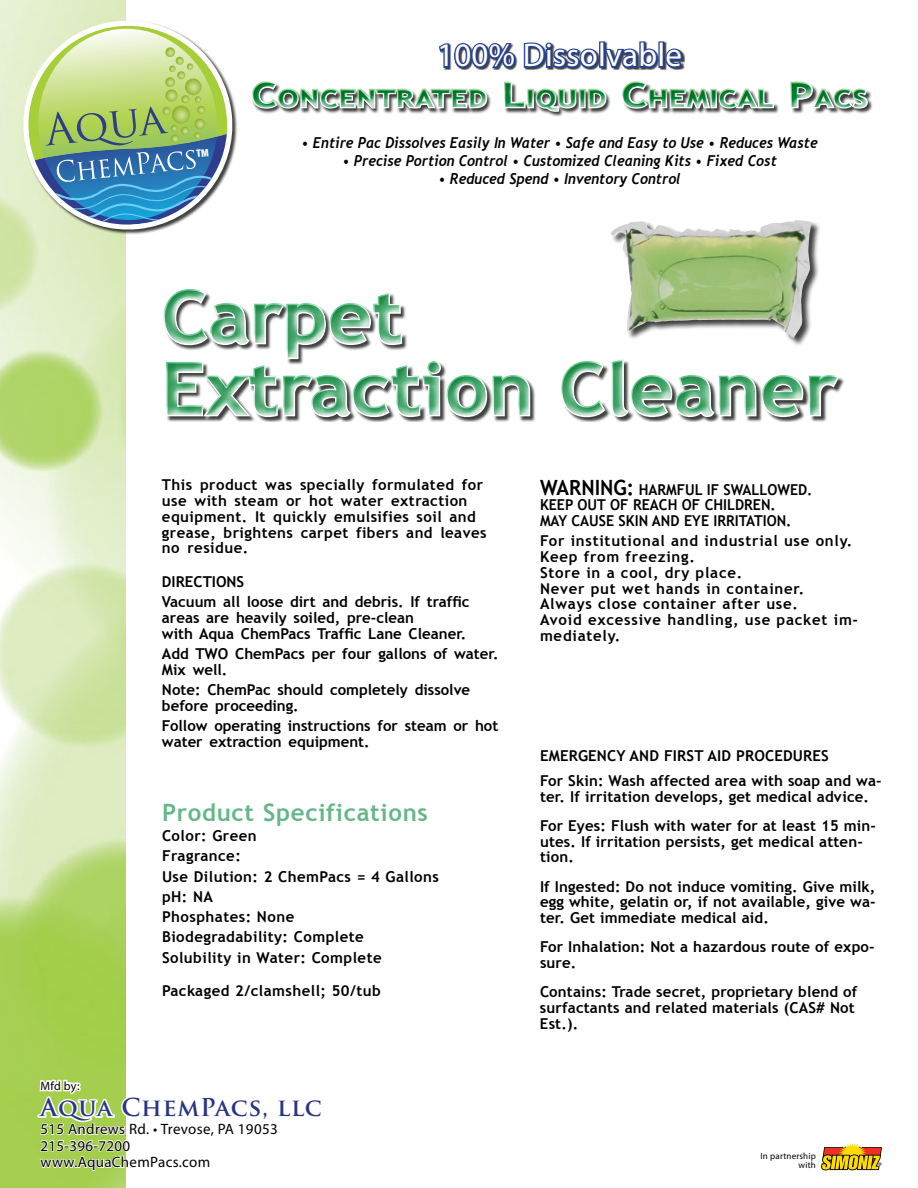
<style>
.page{position:relative;width:918px;height:1188px;background:#fff}
.page>*{position:absolute;margin:0;border:0;box-sizing:border-box;transform-origin:0 0}
.t1{font:700 72px/72px "Trebuchet MS";letter-spacing:.01em;color:#4dab73;scale:1.05 1}
.t2{font:33px "Myriad Pro";letter-spacing:.01em;color:#fff}
.t3{font:700 24px "Trebuchet MS";letter-spacing:.03em;color:#66b787}
.t4{font:700 24px "Trajan Pro";letter-spacing:.03em;color:#2a3582}
.t5{font:700 23.1px "Trebuchet MS";letter-spacing:.045em;color:#008737;scale:1.25 1}
.t6{font:700 15px/15.8px "Trebuchet MS";letter-spacing:.01em;color:#000}
.t7{font:700 15px/20.2px "Trebuchet MS";letter-spacing:.03em;color:#000}
.t8{font:700 15px/15.8px "Trebuchet MS";letter-spacing:.05em;color:#000}
.t9{font:italic 700 15px "Trebuchet";color:#000;scale:.93 1}
.t10{font:700 15px/15.8px "Trebuchet MS";letter-spacing:.01em;color:#000;scale:.95 1}
.t11{font:15px/16.5px "Myriad Pro";letter-spacing:.02em;color:#000}
.t12{font:12px "Myriad Pro";color:#000}
.t13{font:9px/9.4px "Myriad Pro";letter-spacing:.02em;color:#000;text-align:right}
.s1{font-size:33px}
.s2{font-size:21px}
</style>
<div class="page">
<img style="left:0;top:0;width:126px;height:1188px">
<svg style="left:36px;top:1057px;width:90px;height:128px"></svg>
<svg style="left:821px;top:1143px;width:61px;height:27px"></svg>
<div style="left:245px;top:75px;width:634px;height:48px;background:#fff;opacity:.75"></div>
<svg style="left:438px;top:41px;width:246px;height:29px"></svg>
<div style="left:157px;top:285px;width:692px;height:143px;background:#fff;opacity:.75"></div>
<div style="left:610px;top:220px;width:211px;height:127px;background:#000;opacity:.75"></div>
<img style="left:685px;top:220px;width:110px;height:13px">
<svg style="left:18px;top:16px;width:219px;height:218px"></svg>
<h2 class="t2" style="left:437px;top:35px;width:246px">100% Dissolvable</h2>
<h3 class="t5" style="left:252px;top:84px;width:494px"><span class="s1">C</span>ONCENTRATED <span class="s1">L</span>IQUID <span class="s1">C</span>HEMICAL <span class="s1">P</span>ACS</h3>
<p class="t9" style="left:301px;top:134px;width:557px">• Entire Pac Dissolves Easily In Water • Safe and Easy to Use • Reduces Waste</p>
<p class="t9" style="left:342px;top:152px;width:469px">• Precise Portion Control • Customized Cleaning Kits • Fixed Cost</p>
<p class="t9" style="left:438px;top:170px;width:262px">• Reduced Spend • Inventory Control</p>
<h1 class="t1" style="left:162px;top:281px;width:645px">Carpet<br>Extraction Cleaner</h1>
<p class="t7" style="left:162px;top:477px;width:326px;line-height:15.8px">This product was specially formulated for use with steam or hot water extraction equipment. It quickly emulsifies soil and grease, brightens carpet fibers and leaves no residue.</p>
<p class="t6" style="left:162px;top:572px;width:309px;line-height:20.2px">Directions<br>Vacuum all loose dirt and debris. If traffic</p>
<p class="t6" style="left:162px;top:610px;width:306px">areas are heavily soiled, pre-clean<br>with Aqua ChemPacs Traffic Lane Cleaner.</p>
<p class="t6" style="left:162px;top:646px;width:338px">Add TWO ChemPacs per four gallons of water.<br>Mix well.</p>
<p class="t6" style="left:162px;top:682px;width:310px">Note: ChemPac should completely dissolve before proceeding.</p>
<p class="t6" style="left:162px;top:718px;width:338px">Follow operating instructions for steam or hot water extraction equipment.</p>
<h3 class="t3" style="left:162px;top:797px;width:267px">Product Specifications</h3>
<p class="t7" style="left:162px;top:826px;width:279px">Color: Green<br>Fragrance:<br>Use Dilution: 2 ChemPacs = 4 Gallons pH: NA<br>Phosphates: None<br>Biodegradability: Complete<br>Solubility in Water: Complete</p>
<p class="t7" style="left:162px;top:981px;width:220px">Packaged 2/clamshell; 50/tub</p>
<p class="t12" style="left:40px;top:1078px;width:41px">Mfd by:</p>
<h3 class="t4" style="left:40px;top:1093px;width:283px">Aqua ChemPacs, llc</h3>
<p class="t11" style="left:40px;top:1121px;width:239px">515 Andrews Rd. • Trevose, PA 19053<br>215-396-7200 www.AquaChemPacs.com</p>
<p class="t10" style="left:540px;top:482px;width:288px"><span class="s2">Warning:</span> Harmf ul if swallowe d.<br>Keep</p>
<p class="t10" style="left:540px;top:497px;width:266px;text-indent:38px">Out Of Reach Of Ch ildren.<br>May Cause Skin And Eye Irritation.</p>
<p class="t8" style="left:540px;top:533px;width:320px">For institutional and industrial use only.<br>Keep from freezing.<br>Store in a cool, dry place.<br>Never put wet hands in container.<br>Always close container after use.<br>Avoid excessive handling, use packet im&shy;mediately.</p>
<p class="t6" style="left:540px;top:744px;width:343px;line-height:24.8px">Emergency and First Aid Procedures<br>For Skin: Wash affected area with soap and wa-</p>
<p class="t6" style="left:540px;top:782px;width:338px;line-height:29.2px">ter. If irritation develops, get medical advice.<br>For Eyes: Flush with water for at least 15 min-</p>
<p class="t6" style="left:540px;top:834px;width:324px">utes. If irritation persists, get medical atten&shy;tion.</p>
<p class="t6" style="left:540px;top:879px;width:337px;text-align:justify">If Ingested: Do not induce vomiting. Give milk, egg white, gelatin or, if not available, give wa&shy;ter. Get immediate medical aid.</p>
<p class="t6" style="left:540px;top:939px;width:336px">For Inhalation: Not a hazardous route of expo&shy;sure.</p>
<p class="t6" style="left:540px;top:984px;width:319px">Contains: Trade secret, proprietary blend of surfactants and related materials (CAS# Not<br>Est.).</p>
<p class="t13" style="left:760px;top:1151px;width:57px">In partnership with</p>
</div>
